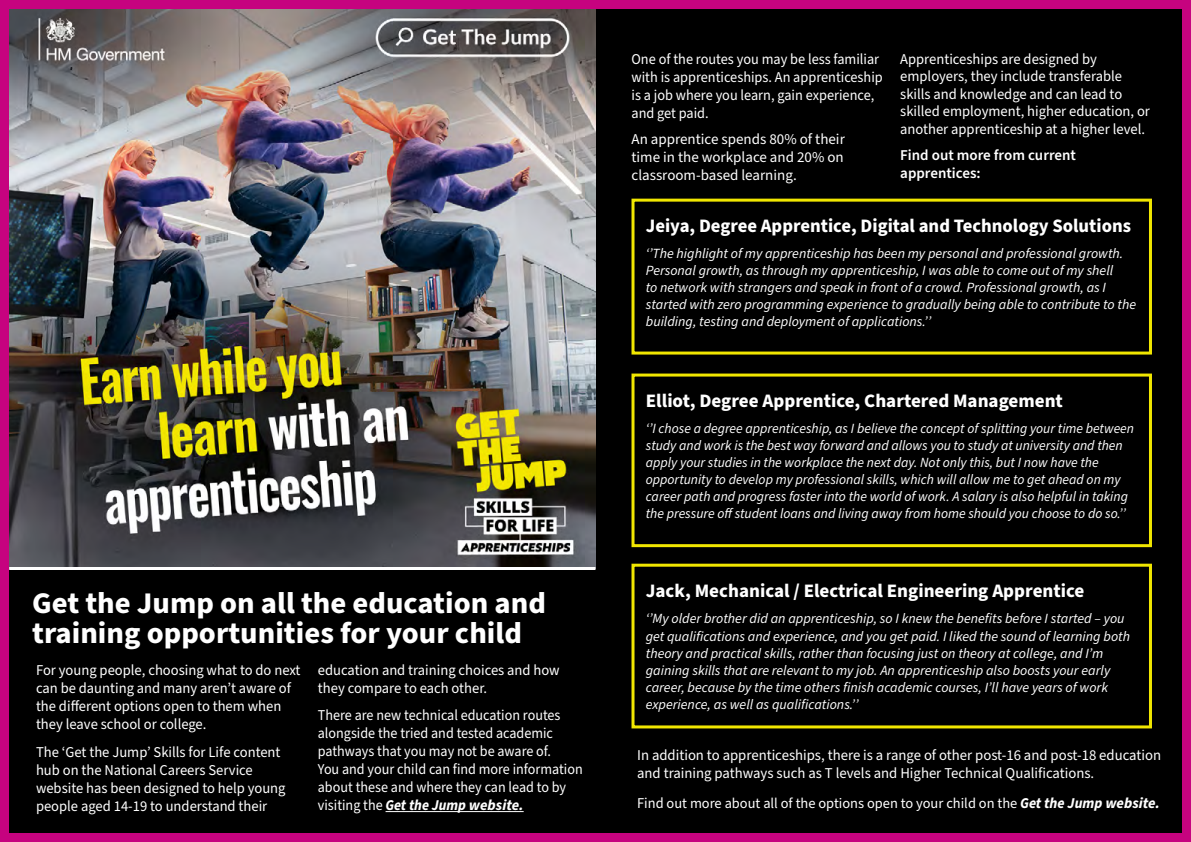
<style>
.page{position:relative;width:1191px;height:842px;background:#fff}
.page>*{position:absolute;margin:0;border:0;box-sizing:border-box;transform-origin:0 0}
.t1{font:700 30px/30px "Source Sans Pro";color:#fff}
.t2{font:700 19px "Source Sans Pro";color:#fff}
.t3{font:15px/18px "Source Sans Pro";color:#fff}
.t4{font:15px/18px "Source Sans Pro";color:#fff;scale:.94 1}
.t5{font:15px/18px "Source Sans Pro";color:#fff;scale:.95 1}
.t6{font:600 15px/18px "Source Sans Pro";color:#fff}
.t7{font:14.6px "Source Sans Pro";color:#fff}
.t8{font:italic 14px/17px "Source Sans Pro";color:#fff}
.s1{font-weight:700;font-style:italic}
.s2{font-size:15px}
.s3{font-weight:700;font-style:italic;font-size:15px}
</style>
<div class="page">
<div style="left:4px;top:4px;width:1182px;height:833px;background:#000"></div>
<div style="left:0;top:0;width:1191px;height:842px;border:9px solid #c6037f"></div>
<div style="left:631px;top:199px;width:521px;height:156px;border:3px solid #f0e600"></div>
<div style="left:631px;top:374px;width:521px;height:173px;border:3px solid #f0e600"></div>
<div style="left:631px;top:564px;width:521px;height:164px;border:3px solid #f0e600"></div>
<hr style="left:385px;top:811px;width:138px;height:1px;background:#fff">
<img style="left:9px;top:9px;width:586px;height:558px">
<hr style="left:9px;top:567px;width:586px;height:3px;background:#fff">
<p class="t1" style="left:32px;top:589px;width:515px">Get the Jump on all the education and training opportunities for your child</p>
<p class="t3" style="left:36px;top:662px;width:266px">For young people, choosing what to do next can be daunting and many aren’t aware of the different options open to them when they leave school or college.</p>
<p class="t3" style="left:36px;top:744px;width:251px">The ‘Get the Jump’ Skills for Life content hub on the National Careers Service website has been designed to help young people aged 14-19 to understand their</p>
<p class="t3" style="left:318px;top:662px;width:243px">education and training choices and how they compare to each other.</p>
<p class="t4" style="left:318px;top:707px;width:260px">There are new technical education routes alongside the tried and tested academic pathways that you may not be aware of.</p>
<p class="t4" style="left:318px;top:761px;width:283px">You and your child can find more information about these and where they can lead to by visiting the <span class="s1">Get the Jump website.</span></p>
<p class="t5" style="left:631px;top:50px;width:266px">One of the routes you may be less familiar with is apprenticeships. An apprenticeship is a job where you learn, gain experience, and get paid.</p>
<p class="t3" style="left:631px;top:130px;width:215px;text-align:justify">An apprentice spends 80% of their time in the workplace and 20% on classroom-based learning.</p>
<p class="t3" style="left:900px;top:50px;width:251px;line-height:17.7px">Apprenticeships are designed by employers, they include transferable skills and knowledge and can lead to skilled employment, higher education, or another apprenticeship at a higher level.</p>
<p class="t6" style="left:900px;top:147px;width:177px">Find out more from current apprentices:</p>
<p class="t2" style="left:646px;top:213px;width:487px">Jeiya, Degree Apprentice, Digital and Technology Solutions</p>
<p class="t8" style="left:646px;top:246px;width:492px">‘’The highlight of my apprenticeship has been my personal and professional growth.<br>Personal growth, as through my apprenticeship, I was able to come out of my shell<br>to network with strangers and speak in front of a crowd. Professional growth, as I started with zero programming experience to gradually being able to contribute to the building, testing and deployment of applications.’’</p>
<p class="t2" style="left:646px;top:388px;width:418px">Elliot, Degree Apprentice, Chartered Management</p>
<p class="t8" style="left:646px;top:421px;width:490px">‘’I chose a degree apprenticeship, as I believe the concept of splitting your time between study and work is the best way forward and allows you to study at university and then apply your studies in the workplace the next day. Not only this, but I now have the opportunity to develop my professional skills, which will allow me to get ahead on my career path and progress faster into the world of work. A salary is also helpful in taking the pressure off student loans and living away from home should you choose to do so.’’</p>
<p class="t2" style="left:646px;top:578px;width:440px">Jack, Mechanical / Electrical Engineering Apprentice</p>
<p class="t8" style="left:646px;top:611px;width:486px">‘’My older brother did an apprenticeship, so I knew the benefits before I started – you get qualifications and experience, and you get paid. I liked the sound of learning both theory and practical skills, rather than focusing just on theory at college, and I’m gaining skills that are relevant to my job. An apprenticeship also boosts your early career, because by the time others finish academic courses, I’ll have years of work experience, as well as qualifications.’’</p>
<p class="t3" style="left:637px;top:746px;width:525px">In addition to apprenticeships, there is a range of other post-16 and post-18 education and training pathways such as T levels and Higher Technical Qualifications.</p>
<p class="t7" style="left:637px;top:793px;width:524px"><span class="s2">Find</span> out more about all of the options open to your child on the <span class="s3">Get the Jump website.</span></p>
</div>
